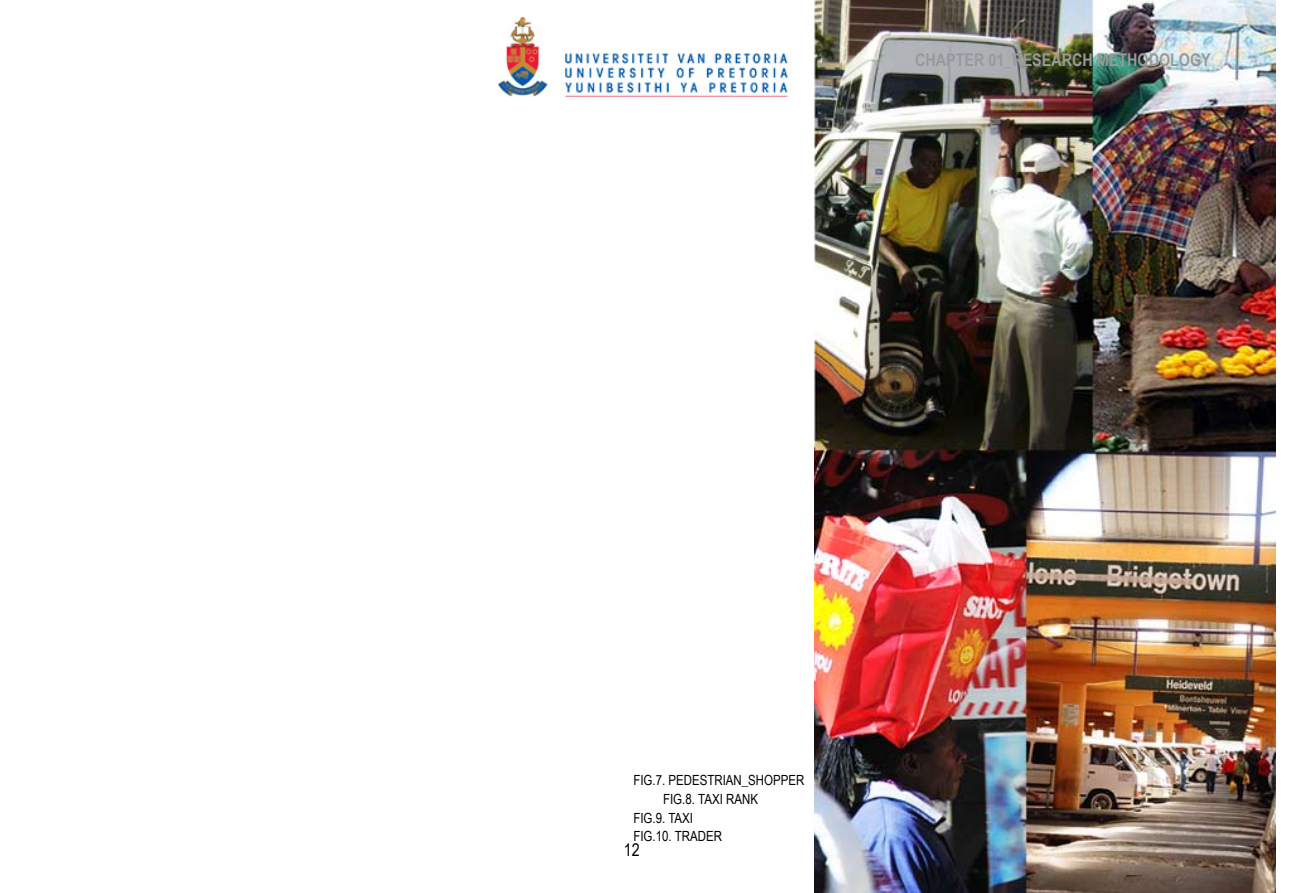
<style>
.page{position:relative;width:1290px;height:893px;background:#fff}
.page>*{position:absolute;margin:0;border:0;box-sizing:border-box;transform-origin:0 0}
.t1{font:700 17.5px "Arial Narrow";color:#999}
.t2{font:17.5px "Arial Narrow";color:#000}
.t3{font:14px "Arial Narrow";color:#000}
</style>
<div class="page">
<img style="left:815px;top:0;width:460px;height:893px">
<img style="left:497px;top:17px;width:292px;height:79px">
<p class="t1" style="left:915px;top:47px;width:297px">CHAPTER 01_RESEARCH METHODOLOGY</p>
<p class="t3" style="left:633px;top:770px;width:172px">FIG.7. PEDESTRIAN_SHOPPER</p>
<p class="t3" style="left:663px;top:789px;width:96px">FIG.8. TAXI RANK</p>
<p class="t3" style="left:633px;top:807px;width:61px">FIG.9. TAXI</p>
<p class="t3" style="left:633px;top:826px;width:90px">FIG.10. TRADER</p>
<p class="t2" style="left:624px;top:837px;width:17px">12</p>
</div>
